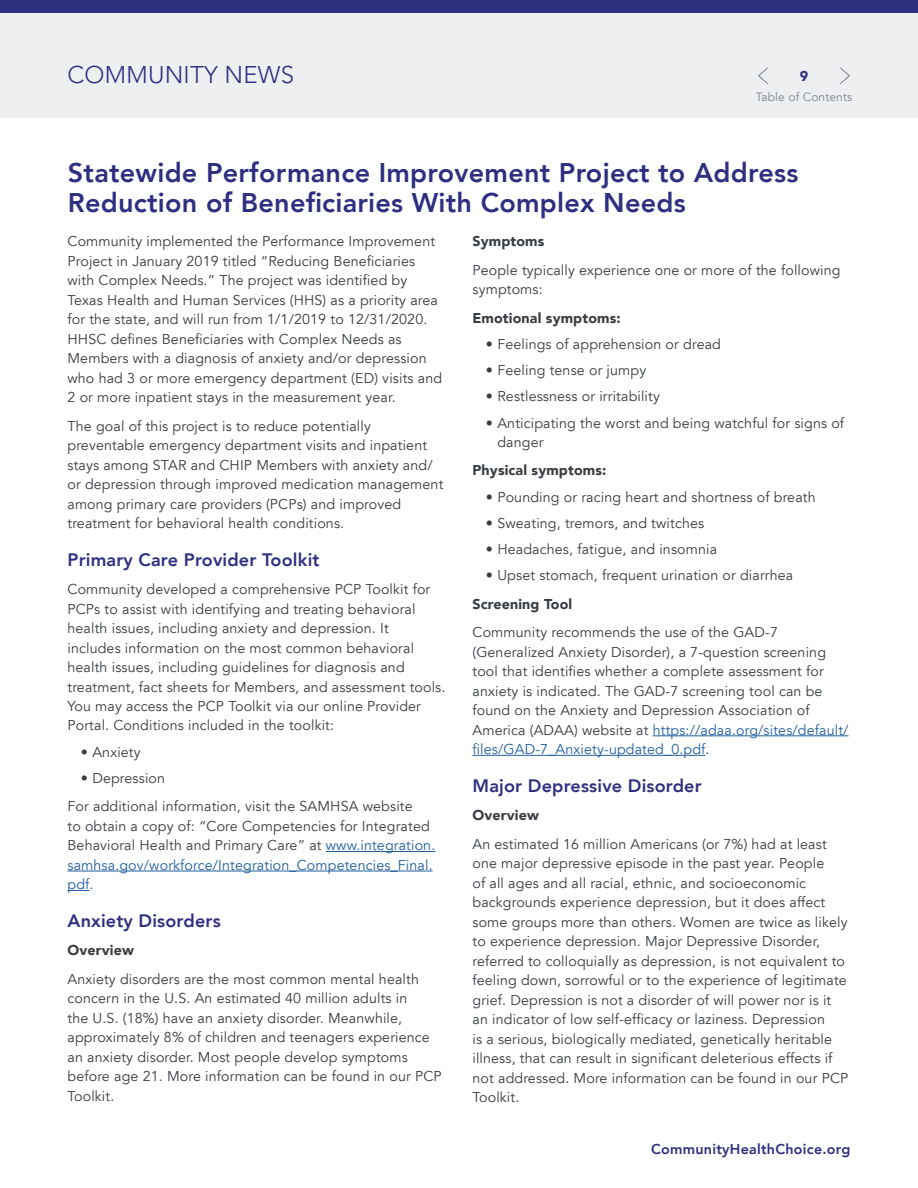
<style>
.page{position:relative;width:918px;height:1188px;background:#fff}
.page>*{position:absolute;margin:0;border:0;box-sizing:border-box;transform-origin:0 0}
.t1{font:800 27px/30px "Avenir LT";letter-spacing:.01em;color:#2f2f81}
.t2{font:300 24px "Avenir";letter-spacing:.01em;color:#2f2f81}
.t3{font:800 18px "Avenir LT";letter-spacing:.01em;color:#2f2f81}
.t4{font:14.25px/19.5px "Avenir LT";letter-spacing:.01em;color:#373d42}
.t5{font:900 14.25px "Avenir LT";letter-spacing:.01em;color:#373d42}
.t6{font:800 14.25px "Avenir LT";letter-spacing:.02em;color:#2f2f81}
.t7{font:900 14.25px "Avenir LT";color:#2f2f81}
.t8{font:12px "Avenir LT";letter-spacing:.01em;color:#7b8494}
.s1{color:#215e9e}
</style>
<div class="page">
<div style="left:0;top:0;width:918px;height:118px;background:#eeeff1"></div>
<div style="left:0;top:0;width:918px;height:14px;background:#2f2f80"></div>
<svg style="left:758px;top:67px;width:10px;height:17px"></svg>
<svg style="left:840px;top:67px;width:10px;height:17px"></svg>
<hr style="left:326px;top:851px;width:109px;height:1px;background:#215e9e">
<hr style="left:68px;top:871px;width:365px;height:1px;background:#215e9e">
<svg style="left:68px;top:890px;width:22px;height:1px"></svg>
<hr style="left:653px;top:735px;width:196px;height:1px;background:#215e9e">
<hr style="left:472px;top:755px;width:234px;height:1px;background:#215e9e">
<h2 class="t2" style="left:68px;top:61px;width:228px">COMMUNITY NEWS</h2>
<p class="t7" style="left:800px;top:68px;width:10px">9</p>
<p class="t8" style="left:756px;top:90px;width:98px">Table of Contents</p>
<h1 class="t1" style="left:68px;top:158px;width:732px">Statewide Performance Improvement Project to Address<br>Reduction of Beneficiaries With Complex Needs</h1>
<p class="t4" style="left:68px;top:232px;width:376px">Community implemented the Performance Improvement Project in January 2019 titled “Reducing Beneficiaries with Complex Needs.” The project was identified by Texas Health and Human Services (HHS) as a priority area for the state, and will run from 1/1/2019 to 12/31/2020.<br>HHSC defines Beneficiaries with Complex Needs as Members with a diagnosis of anxiety and/or depression who had 3 or more emergency department (ED) visits and 2 or more inpatient stays in the measurement year.</p>
<p class="t4" style="left:68px;top:416px;width:377px">The goal of this project is to reduce potentially preventable emergency department visits and inpatient stays among STAR and CHIP Members with anxiety and/ or depression through improved medication management among primary care providers (PCPs) and improved treatment for behavioral health conditions.</p>
<p class="t3" style="left:68px;top:549px;width:254px">Primary Care Provider Toolkit</p>
<p class="t4" style="left:68px;top:580px;width:379px">Community developed a comprehensive PCP Toolkit for PCPs to assist with identifying and treating behavioral health issues, including anxiety and depression. It includes information on the most common behavioral health issues, including guidelines for diagnosis and treatment, fact sheets for Members, and assessment tools.<br>You may access the PCP Toolkit via our online Provider Portal. Conditions included in the toolkit:</p>
<p class="t4" style="left:81px;top:742px;width:61px">• Anxiety</p>
<p class="t4" style="left:68px;top:764px;width:347px;line-height:28.3px;text-indent:13px">• Depression<br>For additional information, visit the SAMHSA website</p>
<p class="t4" style="left:68px;top:817px;width:369px">to obtain a copy of: “Core Competencies for Integrated Behavioral Health and Primary Care” at <span class="s1">www.integration. samhsa.gov/workforce/Integration_Competencies_Final. pdf.</span></p>
<p class="t3" style="left:68px;top:910px;width:155px">Anxiety Disorders</p>
<p class="t5" style="left:68px;top:942px;width:68px">Overview</p>
<p class="t4" style="left:68px;top:970px;width:376px">Anxiety disorders are the most common mental health concern in the U.S. An estimated 40 million adults in<br>the U.S. (18%) have an anxiety disorder. Meanwhile, approximately 8% of children and teenagers experience an anxiety disorder. Most people develop symptoms before age 21. More information can be found in our PCP Toolkit.</p>
<p class="t5" style="left:472px;top:233px;width:73px">Symptoms</p>
<p class="t4" style="left:472px;top:260px;width:370px">People typically experience one or more of the following symptoms:</p>
<p class="t5" style="left:472px;top:309px;width:150px">Emotional symptoms:</p>
<p class="t4" style="left:486px;top:335px;width:236px">• Feelings of apprehension or dread</p>
<p class="t4" style="left:486px;top:361px;width:162px">• Feeling tense or jumpy</p>
<p class="t4" style="left:486px;top:387px;width:175px">• Restlessness or irritability</p>
<p class="t4" style="left:497px;top:413px;width:348px;text-indent:-11px">• Anticipating the worst and being watchful for signs of danger</p>
<p class="t5" style="left:472px;top:462px;width:135px">Physical symptoms:</p>
<p class="t4" style="left:486px;top:487px;width:331px">• Pounding or racing heart and shortness of breath</p>
<p class="t4" style="left:486px;top:514px;width:220px">• Sweating, tremors, and twitches</p>
<p class="t4" style="left:486px;top:540px;width:233px">• Headaches, fatigue, and insomnia</p>
<p class="t4" style="left:486px;top:566px;width:309px">• Upset stomach, frequent urination or diarrhea</p>
<p class="t5" style="left:472px;top:595px;width:101px">Screening Tool</p>
<p class="t4" style="left:472px;top:623px;width:378px">Community recommends the use of the GAD-7 (Generalized Anxiety Disorder), a 7-question screening tool that identifies whether a complete assessment for anxiety is indicated. The GAD-7 screening tool can be found on the Anxiety and Depression Association of America (ADAA) website at <span class="s1">https://adaa.org/sites/default/ files/GAD-7_Anxiety-updated_0.pdf</span>.</p>
<p class="t3" style="left:472px;top:775px;width:231px">Major Depressive Disorder</p>
<p class="t5" style="left:472px;top:807px;width:68px">Overview</p>
<p class="t4" style="left:472px;top:834px;width:377px">An estimated 16 million Americans (or 7%) had at least one major depressive episode in the past year. People<br>of all ages and all racial, ethnic, and socioeconomic backgrounds experience depression, but it does affect some groups more than others. Women are twice as likely to experience depression. Major Depressive Disorder, referred to colloquially as depression, is not equivalent to feeling down, sorrowful or to the experience of legitimate grief. Depression is not a disorder of will power nor is it an indicator of low self-efficacy or laziness. Depression<br>is a serious, biologically mediated, genetically heritable illness, that can result in significant deleterious effects if not addressed. More information can be found in our PCP Toolkit.</p>
<p class="t6" style="left:651px;top:1140px;width:201px">CommunityHealthChoice.org</p>
</div>
